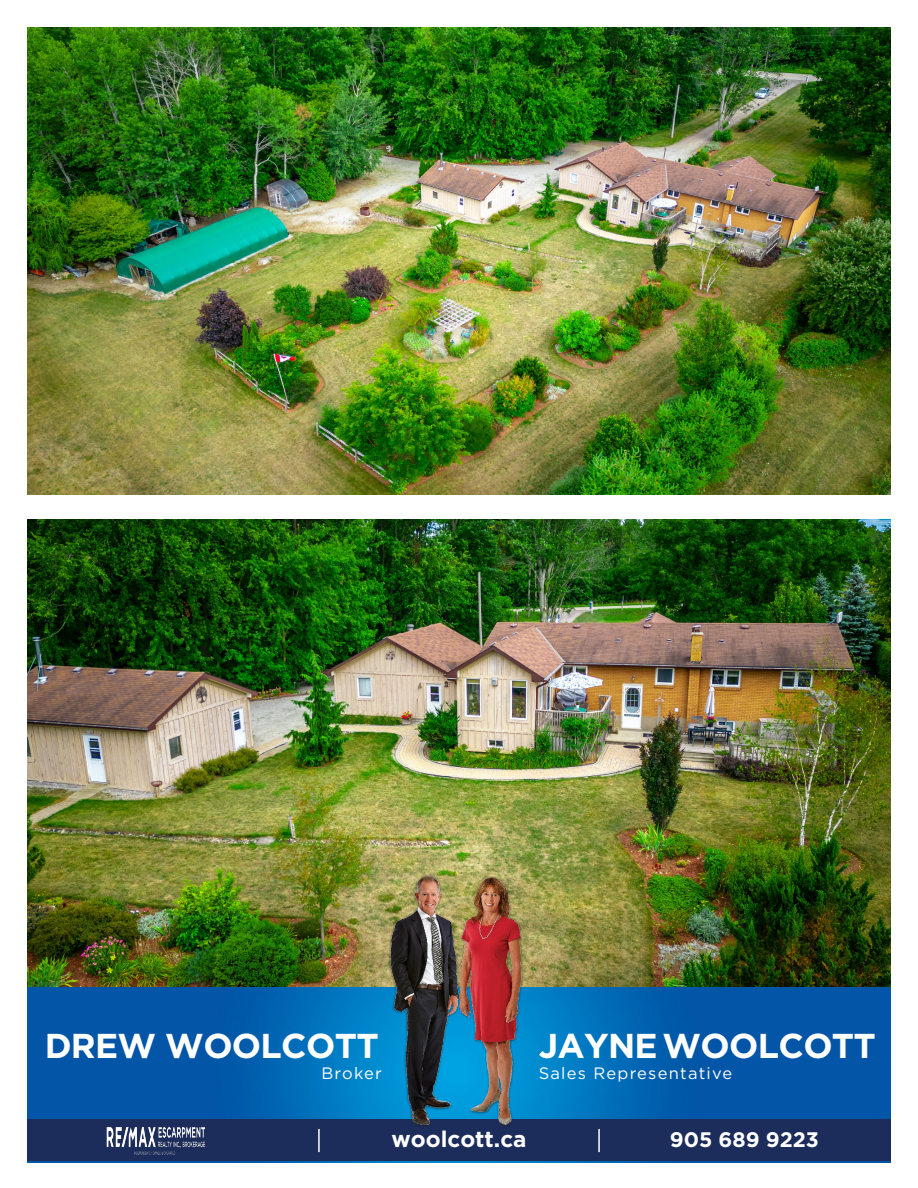
<style>
.page{position:relative;width:918px;height:1188px;background:#fff}
.page>*{position:absolute;margin:0;border:0;box-sizing:border-box;transform-origin:0 0}
.t1{font:700 34.5px "Gotham HTF";letter-spacing:-.02em;color:#fff}
.t2{font:700 22.5px "Gotham HTF";color:#fff}
.t3{font:700 21px "Gotham HTF";color:#fff}
.t4{font:16.5px "Gotham HTF";letter-spacing:.075em;color:#fff}
</style>
<div class="page">
<img style="left:27px;top:520px;width:864px;height:642px">
<img style="left:27px;top:27px;width:864px;height:467px">
<div style="left:27px;top:1120px;width:864px;height:41px;background:#1c2d5b"></div>
<img style="left:466px;top:859px;width:73px;height:268px">
<img style="left:382px;top:859px;width:84px;height:268px">
<img style="left:103px;top:1118px;width:104px;height:44px">
<hr style="left:318px;top:1129px;width:2px;height:23px;background:#fff">
<hr style="left:598px;top:1129px;width:2px;height:23px;background:#fff">
<p class="t1" style="left:45px;top:1025px;width:336px">DREW WOOLCOTT</p>
<p class="t4" style="left:321px;top:1064px;width:62px">Broker</p>
<p class="t1" style="left:539px;top:1025px;width:339px">JAYNE WOOLCOTT</p>
<p class="t4" style="left:539px;top:1064px;width:195px">Sales Representative</p>
<p class="t2" style="left:391px;top:1126px;width:137px">woolcott.ca</p>
<p class="t3" style="left:670px;top:1127px;width:151px">905 689 9223</p>
</div>
